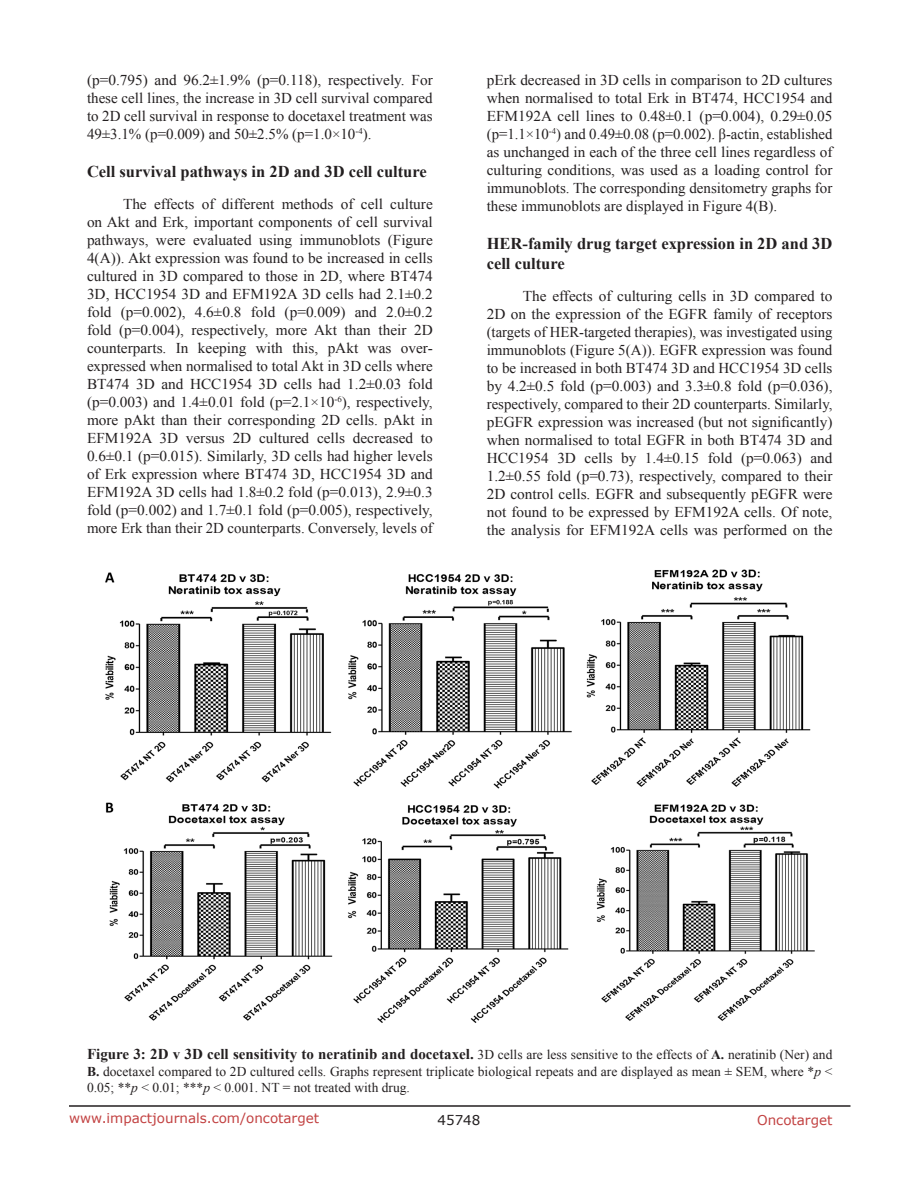
<style>
.page{position:relative;width:918px;height:1188px;background:#fff}
.page>*{position:absolute;margin:0;border:0;box-sizing:border-box;transform-origin:0 0}
.SubHeading{font:700 16.5px/19.8px "Times New Roman";color:#231f20}
.BodyText{font:15px/18px "Times New Roman";color:#231f20;text-align:justify}
.figuretext{font:13.5px/16.2px "Times New Roman";color:#231f20;text-align:justify}
.t1{font:13.5px "Verdana";color:#c24141}
.t2{font:13.5px "Verdana";color:#231f20}
.s1{font-weight:700;font-size:15px}
.s2{font-weight:700}
.s3{font-style:italic}
</style>
<div class="page">
<hr style="left:69px;top:1105px;width:781px;height:2px;background:#231f20">
<img style="left:105px;top:569px;width:710px;height:454px">
<p class="BodyText" style="left:87px;top:71px;width:347px">(p=0.795) and 96.2±1.9% (p=0.118), respectively. For these cell lines, the increase in 3D cell survival compared to 2D cell survival in response to docetaxel treatment was 49±3.1% (p=0.009) and 50±2.5% (p=1.0×10<sup>-4</sup>).</p>
<p class="SubHeading" style="left:87px;top:161px;width:341px">Cell survival pathways in 2D and 3D cell culture</p>
<p class="BodyText" style="left:87px;top:194px;width:347px;text-indent:36px">The effects of different methods of cell culture on Akt and Erk, important components of cell survival pathways, were evaluated using immunoblots (Figure 4(A)). Akt expression was found to be increased in cells cultured in 3D compared to those in 2D, where BT474<br>3D, HCC1954 3D and EFM192A 3D cells had 2.1±0.2 fold (p=0.002), 4.6±0.8 fold (p=0.009) and 2.0±0.2 fold (p=0.004), respectively, more Akt than their 2D counterparts. In keeping with this, pAkt was over&shy;expressed when normalised to total Akt in 3D cells where BT474 3D and HCC1954 3D cells had 1.2±0.03 fold (p=0.003) and 1.4±0.01 fold (p=2.1×10<sup>-6</sup>), respectively, more pAkt than their corresponding 2D cells. pAkt in EFM192A 3D versus 2D cultured cells decreased to 0.6±0.1 (p=0.015). Similarly, 3D cells had higher levels of Erk expression where BT474 3D, HCC1954 3D and EFM192A 3D cells had 1.8±0.2 fold (p=0.013), 2.9±0.3 fold (p=0.002) and 1.7±0.1 fold (p=0.005), respectively, more Erk than their 2D counterparts. Conversely, levels of</p>
<p class="BodyText" style="left:487px;top:71px;width:347px">pErk decreased in 3D cells in comparison to 2D cultures when normalised to total Erk in BT474, HCC1954 and EFM192A cell lines to 0.48±0.1 (p=0.004), 0.29±0.05 (p=1.1×10<sup>-4</sup>) and 0.49±0.08 (p=0.002). β-actin, established as unchanged in each of the three cell lines regardless of culturing conditions, was used as a loading control for immunoblots. The corresponding densitometry graphs for these immunoblots are displayed in Figure 4(B).</p>
<p class="SubHeading" style="left:487px;top:233px;width:347px">HER-family drug target expression in 2D and 3D cell culture</p>
<p class="BodyText" style="left:487px;top:286px;width:347px;text-indent:36px">The effects of culturing cells in 3D compared to 2D on the expression of the EGFR family of receptors (targets of HER-targeted therapies), was investigated using immunoblots (Figure 5(A)). EGFR expression was found to be increased in both BT474 3D and HCC1954 3D cells by 4.2±0.5 fold (p=0.003) and 3.3±0.8 fold (p=0.036), respectively, compared to their 2D counterparts. Similarly, pEGFR expression was increased (but not significantly) when normalised to total EGFR in both BT474 3D and HCC1954 3D cells by 1.4±0.15 fold (p=0.063) and 1.2±0.55 fold (p=0.73), respectively, compared to their 2D control cells. EGFR and subsequently pEGFR were not found to be expressed by EFM192A cells. Of note, the analysis for EFM192A cells was performed on the</p>
<p class="figuretext" style="left:87px;top:1046px;width:747px"><span class="s1">Figure 3: 2D v 3D cell sensitivity to neratinib and docetaxel.</span> 3D cells are less sensitive to the effects of <span class="s2">A.</span> neratinib (Ner) and <span class="s2">B.</span> docetaxel compared to 2D cultured cells. Graphs represent triplicate biological repeats and are displayed as mean ± SEM, where *<span class="s3">p</span> &lt; 0.05; **<span class="s3">p</span> &lt; 0.01; ***<span class="s3">p</span> &lt; 0.001. NT = not treated with drug.</p>
<p class="t1" style="left:69px;top:1109px;width:252px">www.impactjournals.com/oncotarget</p>
<p class="t2" style="left:438px;top:1111px;width:44px">45748</p>
<p class="t1" style="left:757px;top:1111px;width:77px">Oncotarget</p>
</div>
